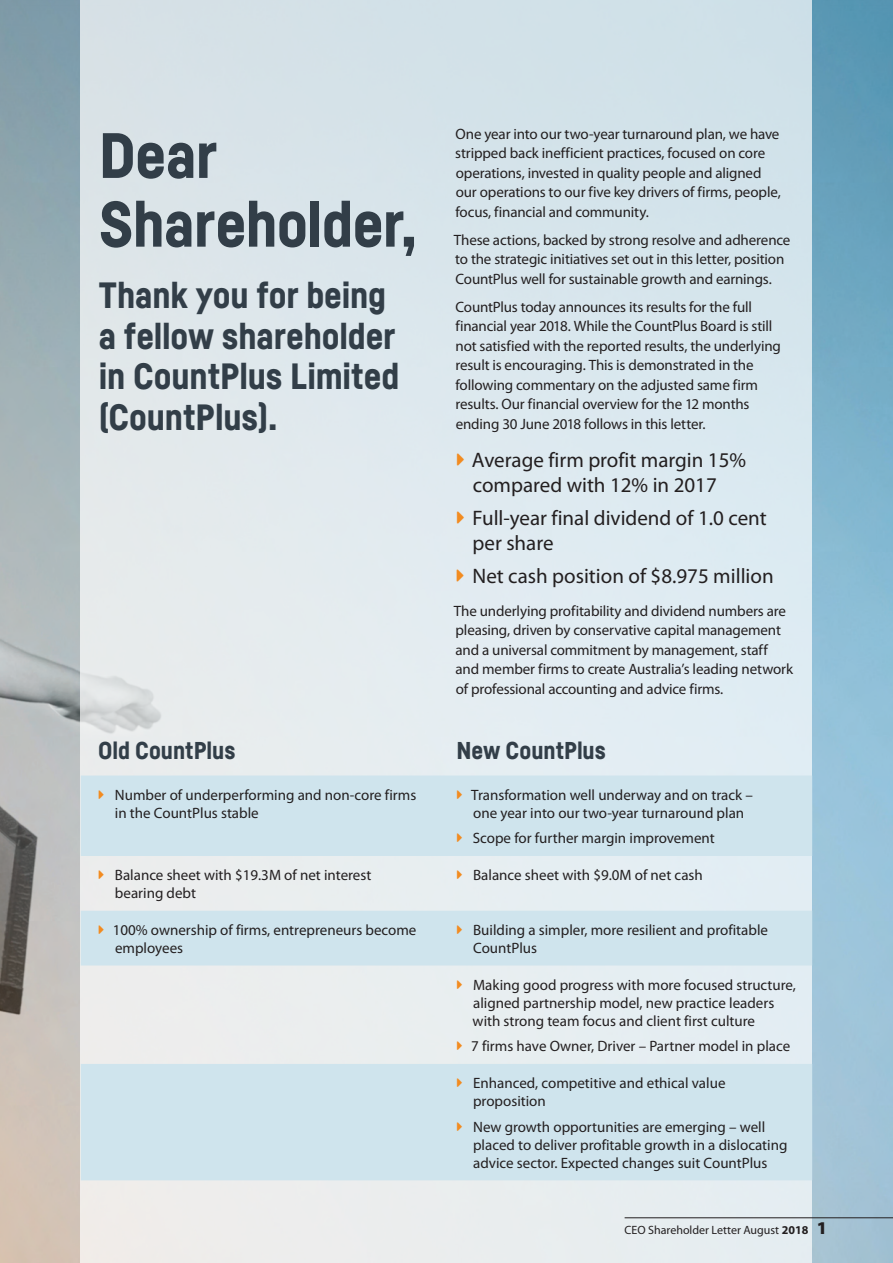
<style>
.page{position:relative;width:893px;height:1263px;background:#fff}
.page>*{position:absolute;margin:0;border:0;box-sizing:border-box;transform-origin:0 0}
.t1{font:900 63px/68.7px "Fabrikat";letter-spacing:-.01em;color:#323e48}
.t2{font:900 36px/40.5px "Fabrikat";letter-spacing:-.005em;color:#323e48}
.t3{font:900 24px "Fabrikat";color:#323e48}
.t4{font:21px/25.2px "Myriad Pro";color:#231f20}
.t5{font:900 18px "Myriad Pro";color:#231f20}
.t6{font:15px/19.5px "Myriad Pro";letter-spacing:-.005em;color:#231f20}
.t7{font:12px "Myriad Pro";color:#231f20}
.s1{font-weight:700}
</style>
<div class="page">
<img style="left:0;top:0;width:893px;height:1263px">
<div style="left:81px;top:0;width:731px;height:1263px;background:linear-gradient(to right,#e3e8ea,#d8e8f0)"></div>
<hr style="left:625px;top:1217px;width:268px;height:1px;background:#231f20">
<svg style="left:81px;top:775px;width:731px;height:405px;background:#d8e7ee"></svg>
<svg style="left:457px;top:453px;width:7px;height:13px"></svg>
<svg style="left:457px;top:511px;width:7px;height:13px"></svg>
<svg style="left:457px;top:569px;width:7px;height:13px"></svg>
<svg style="left:99px;top:790px;width:5px;height:8px"></svg>
<svg style="left:457px;top:790px;width:5px;height:8px"></svg>
<svg style="left:457px;top:833px;width:5px;height:9px"></svg>
<svg style="left:99px;top:870px;width:5px;height:9px"></svg>
<svg style="left:457px;top:870px;width:5px;height:9px"></svg>
<svg style="left:99px;top:925px;width:5px;height:9px"></svg>
<svg style="left:457px;top:925px;width:5px;height:9px"></svg>
<svg style="left:457px;top:980px;width:5px;height:8px"></svg>
<svg style="left:457px;top:1041px;width:5px;height:9px"></svg>
<svg style="left:457px;top:1078px;width:5px;height:9px"></svg>
<svg style="left:457px;top:1122px;width:5px;height:8px"></svg>
<h1 class="t1" style="left:99px;top:120px;width:320px">Dear<br>Shareholder,</h1>
<h2 class="t2" style="left:99px;top:275px;width:302px">Thank you for being a fellow shareholder in CountPlus Limited (CountPlus).</h2>
<p class="t6" style="left:455px;top:124px;width:327px">One year into our two-year turnaround plan, we have stripped back inefficient practices, focused on core operations, invested in quality people and aligned our operations to our five key drivers of firms, people, focus, financial and community.</p>
<p class="t6" style="left:454px;top:230px;width:338px">These actions, backed by strong resolve and adherence to the strategic initiatives set out in this letter, position<br>CountPlus well for sustainable growth and earnings.</p>
<p class="t6" style="left:455px;top:297px;width:327px">CountPlus today announces its results for the full financial year 2018. While the CountPlus Board is still not satisfied with the reported results, the underlying result is encouraging. This is demonstrated in the following commentary on the adjusted same firm results. Our financial overview for the 12 months ending 30 June 2018 follows in this letter.</p>
<h3 class="t4" style="left:472px;top:447px;width:276px">Average firm profit margin 15% compared with 12% in 2017</h3>
<h3 class="t4" style="left:472px;top:505px;width:296px">Full-year final dividend of 1.0 cent per share</h3>
<h3 class="t4" style="left:473px;top:563px;width:303px">Net cash position of $8.975 million</h3>
<p class="t6" style="left:454px;top:600px;width:341px">The underlying profitability and dividend numbers are pleasing, driven by conservative capital management and a universal commitment by management, staff and member firms to create Australia’s leading network of professional accounting and advice firms.</p>
<h3 class="t3" style="left:98px;top:735px;width:139px">Old CountPlus</h3>
<h3 class="t3" style="left:456px;top:735px;width:151px">New CountPlus</h3>
<p class="t6" style="left:115px;top:785px;width:303px;line-height:18px">Number of underperforming and non-core firms in the CountPlus stable</p>
<p class="t6" style="left:471px;top:785px;width:283px;line-height:18px">Transformation well underway and on track – one year into our two-year turnaround plan</p>
<p class="t6" style="left:473px;top:828px;width:243px">Scope for further margin improvement</p>
<p class="t6" style="left:115px;top:866px;width:258px;line-height:18px">Balance sheet with $19.3M of net interest bearing debt</p>
<p class="t6" style="left:473px;top:865px;width:231px">Balance sheet with $9.0M of net cash</p>
<p class="t6" style="left:113px;top:920px;width:305px;line-height:18px">100% ownership of firms, entrepreneurs become employees</p>
<p class="t6" style="left:473px;top:920px;width:296px;line-height:18px">Building a simpler, more resilient and profitable<br>CountPlus</p>
<p class="t6" style="left:473px;top:975px;width:325px;line-height:18px">Making good progress with more focused structure, aligned partnership model, new practice leaders with strong team focus and client first culture</p>
<p class="t6" style="left:471px;top:1036px;width:321px">7 firms have Owner, Driver – Partner model in place</p>
<p class="t6" style="left:473px;top:1074px;width:254px;line-height:18px">Enhanced, competitive and ethical value proposition</p>
<p class="t6" style="left:473px;top:1117px;width:316px;line-height:18px">New growth opportunities are emerging – well placed to deliver profitable growth in a dislocating advice sector. Expected changes suit CountPlus</p>
<p class="t7" style="left:625px;top:1222px;width:185px">CEO Shareholder Letter August <span class="s1">2018</span></p>
<p class="t5" style="left:817px;top:1216px;width:12px">1</p>
</div>
